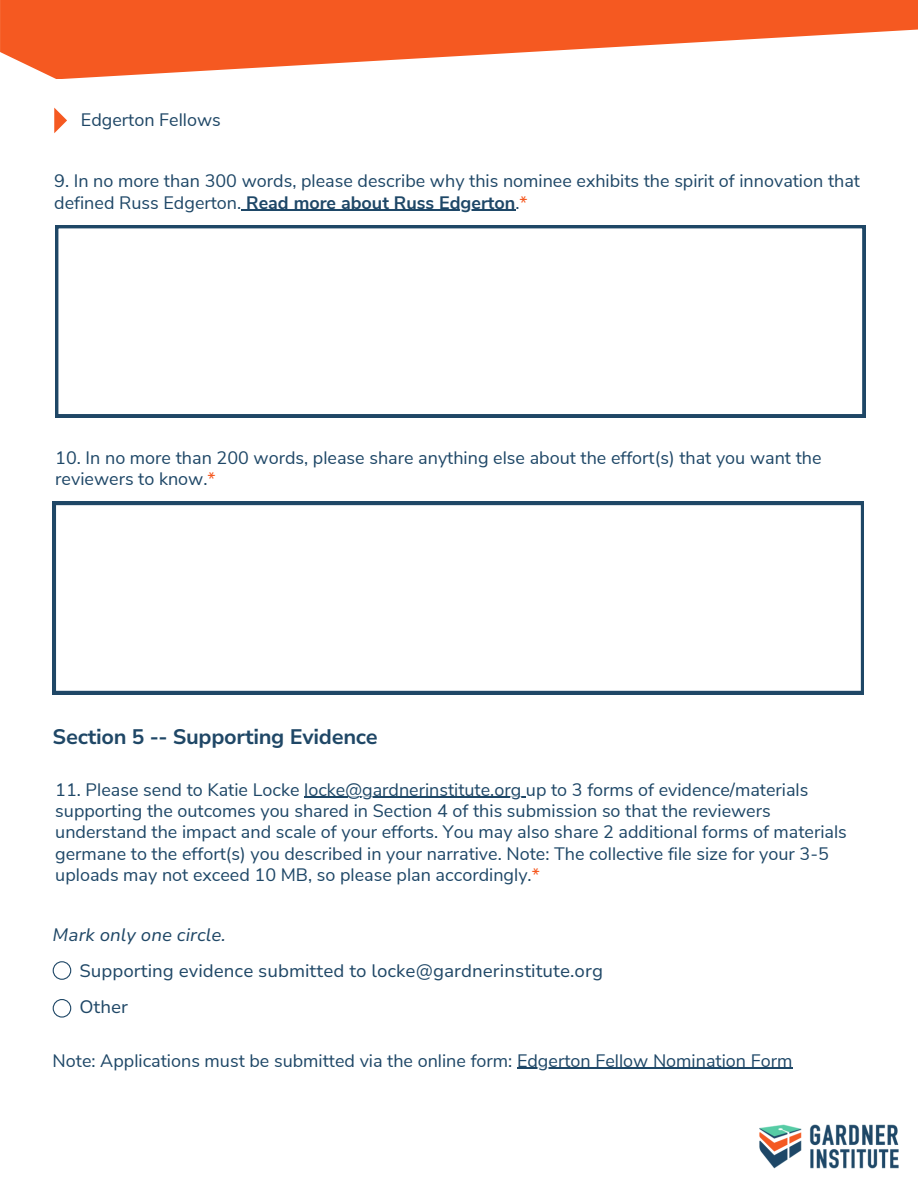
<style>
.page{position:relative;width:918px;height:1188px;background:#fff}
.page>*{position:absolute;margin:0;border:0;box-sizing:border-box;transform-origin:0 0}
.t1{font:700 21px "Nunito Sans 10 pt";letter-spacing:-.015em;color:#1f4766}
.t2{font:18px/21.3px "Nunito Sans";color:#1e4767}
.t3{font:18px "Nunito Sans 10 pt";color:#1f4766}
.t4{font:italic 18px "Nunito Sans 10 pt";color:#1f4766}
.t5{font:18px "Nunito Sans";color:#1f4766}
.s1{font-weight:700}
.s2{color:#f55921}
</style>
<div class="page">
<svg style="left:55px;top:225px;width:810px;height:192px"></svg>
<svg style="left:54px;top:108px;width:13px;height:25px"></svg>
<svg style="left:0;top:0;width:918px;height:79px;fill:#f55921"></svg>
<img style="left:759px;top:1124px;width:140px;height:45px">
<hr style="left:241px;top:210px;width:274px;height:1px;background:#1e4767">
<svg style="left:53px;top:502px;width:811px;height:192px"></svg>
<hr style="left:304px;top:797px;width:222px;height:1px;background:#1e4767">
<svg style="left:53px;top:961px;width:18px;height:19px"></svg>
<svg style="left:53px;top:999px;width:18px;height:19px"></svg>
<hr style="left:517px;top:1068px;width:275px;height:1px;background:#1e4767">
<p class="t5" style="left:81px;top:107px;width:141px">Edgerton Fellows</p>
<p class="t2" style="left:54px;top:171px;width:807px">9. In no more than 300 words, please describe why this nominee exhibits the spirit of innovation that defined Russ Edgerton. <span class="s1">Read more about Russ Edgerton</span>.<span class="s2">*</span></p>
<p class="t2" style="left:55px;top:447px;width:768px">10. In no more than 200 words, please share anything else about the effort(s) that you want the reviewers to know.<span class="s2">*</span></p>
<p class="t1" style="left:53px;top:723px;width:327px">Section 5 -- Supporting Evidence</p>
<p class="t2" style="left:55px;top:779px;width:793px">11. Please send to Katie Locke locke@gardnerinstitute.org up to 3 forms of evidence/materials supporting the outcomes you shared in Section 4 of this submission so that the reviewers understand the impact and scale of your efforts. You may also share 2 additional forms of materials germane to the effort(s) you described in your narrative. Note: The collective file size for your 3-5 uploads may not exceed 10 MB, so please plan accordingly.<span class="s2">*</span></p>
<p class="t4" style="left:53px;top:922px;width:175px">Mark only one circle.</p>
<p class="t3" style="left:79px;top:959px;width:525px">Supporting evidence submitted to locke@gardnerinstitute.org</p>
<p class="t3" style="left:79px;top:995px;width:50px">Other</p>
<p class="t2" style="left:53px;top:1050px;width:741px">Note: Applications must be submitted via the online form: Edgerton Fellow Nomination Form</p>
</div>
